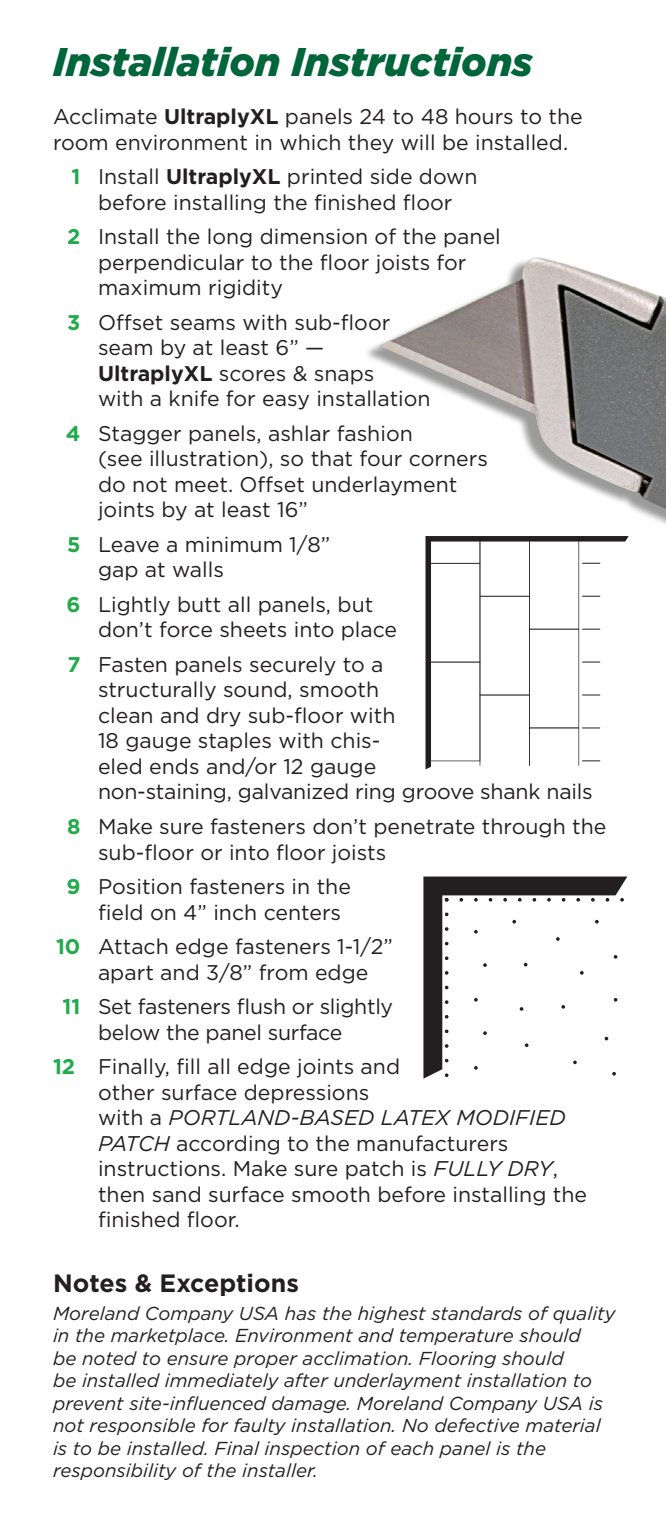
<style>
.page{position:relative;width:666px;height:1530px;background:#fff}
.page>*{position:absolute;margin:0;border:0;box-sizing:border-box;transform-origin:0 0}
.t1{font:italic 900 40px "Gotham";color:#00653a}
.t2{font:700 25px "Gotham";color:#231f20}
.t3{font:21.25px/25.5px "Gotham";color:#231f20}
.t4{font:italic 18.75px/22.5px "Gotham";color:#231f20}
.s1{font-weight:700}
.s2{font-weight:700;color:#22ab4a}
.s3{font-style:italic}
</style>
<div class="page">
<svg style="left:425px;top:560px;width:176px;height:209px"></svg>
<svg style="left:430px;top:560px;width:170px;height:205px"></svg>
<svg style="left:423px;top:876px;width:204px;height:202px"></svg>
<svg style="left:459px;top:897px;width:4px;height:4px"></svg>
<svg style="left:474px;top:897px;width:4px;height:4px"></svg>
<svg style="left:489px;top:897px;width:3px;height:4px"></svg>
<svg style="left:503px;top:897px;width:4px;height:4px"></svg>
<svg style="left:518px;top:897px;width:3px;height:4px"></svg>
<svg style="left:532px;top:897px;width:4px;height:4px"></svg>
<svg style="left:547px;top:897px;width:4px;height:4px"></svg>
<svg style="left:562px;top:897px;width:3px;height:4px"></svg>
<svg style="left:576px;top:897px;width:4px;height:4px"></svg>
<svg style="left:591px;top:897px;width:4px;height:4px"></svg>
<svg style="left:605px;top:897px;width:4px;height:4px"></svg>
<svg style="left:620px;top:897px;width:4px;height:4px"></svg>
<svg style="left:445px;top:897px;width:3px;height:4px"></svg>
<svg style="left:445px;top:912px;width:3px;height:4px"></svg>
<svg style="left:445px;top:941px;width:3px;height:4px"></svg>
<svg style="left:445px;top:956px;width:3px;height:4px"></svg>
<svg style="left:445px;top:970px;width:3px;height:4px"></svg>
<svg style="left:445px;top:985px;width:3px;height:4px"></svg>
<svg style="left:445px;top:1014px;width:3px;height:4px"></svg>
<svg style="left:445px;top:1029px;width:3px;height:4px"></svg>
<svg style="left:445px;top:1058px;width:3px;height:4px"></svg>
<svg style="left:474px;top:929px;width:4px;height:4px"></svg>
<svg style="left:512px;top:919px;width:4px;height:4px"></svg>
<svg style="left:483px;top:963px;width:4px;height:3px"></svg>
<svg style="left:556px;top:937px;width:4px;height:3px"></svg>
<svg style="left:595px;top:919px;width:4px;height:4px"></svg>
<svg style="left:524px;top:962px;width:3px;height:4px"></svg>
<svg style="left:614px;top:997px;width:3px;height:4px"></svg>
<svg style="left:580px;top:970px;width:3px;height:4px"></svg>
<svg style="left:614px;top:954px;width:3px;height:4px"></svg>
<svg style="left:612px;top:1071px;width:4px;height:4px"></svg>
<svg style="left:604px;top:1036px;width:4px;height:4px"></svg>
<svg style="left:520px;top:1006px;width:3px;height:4px"></svg>
<svg style="left:573px;top:1060px;width:4px;height:4px"></svg>
<svg style="left:561px;top:1004px;width:4px;height:4px"></svg>
<svg style="left:474px;top:997px;width:4px;height:4px"></svg>
<svg style="left:483px;top:1031px;width:4px;height:3px"></svg>
<svg style="left:474px;top:1065px;width:4px;height:4px"></svg>
<img style="left:367px;top:257px;width:299px;height:303px">
<h1 class="t1" style="left:53px;top:39px;width:481px">Installation Instructions</h1>
<p class="t3" style="left:53px;top:103px;width:531px">Acclimate <span class="s1">UltraplyXL</span> panels 24 to 48 hours to the room environment in which they will be installed.</p>
<p class="t3" style="left:72px;top:163px;width:408px;text-align:center"><span class="s2">1</span> Install <span class="s1">UltraplyXL</span> printed side down before installing the finished floor</p>
<p class="t3" style="left:98px;top:223px;width:404px;text-indent:-31px"><span class="s2">2</span> Install the long dimension of the panel perpendicular to the floor joists for maximum rigidity</p>
<p class="t3" style="left:98px;top:309px;width:334px;text-indent:-31px"><span class="s2">3</span> Offset seams with sub-floor seam by at least 6” —<br><span class="s1">UltraplyXL</span> scores &amp; snaps<br>with a knife for easy installation</p>
<p class="t3" style="left:98px;top:420px;width:391px;text-indent:-32px"><span class="s2">4</span> Stagger panels, ashlar fashion<br>(see illustration), so that four corners do not meet. Offset underlayment joints by at least 16”</p>
<p class="t3" style="left:98px;top:531px;width:234px;text-indent:-31px"><span class="s2">5</span> Leave a minimum 1/8” gap at walls</p>
<p class="t3" style="left:98px;top:591px;width:301px;text-indent:-32px"><span class="s2">6</span> Lightly butt all panels, but don’t force sheets into place</p>
<p class="t3" style="left:98px;top:651px;width:496px;text-indent:-31px"><span class="s2">7</span> Fasten panels securely to a<br>structurally sound, smooth<br>clean and dry sub-floor with<br>18 gauge staples with chis-<br>eled ends and/or 12 gauge<br>non-staining, galvanized ring groove shank nails</p>
<p class="t3" style="left:98px;top:813px;width:510px;text-indent:-31px"><span class="s2">8</span> Make sure fasteners don’t penetrate through the sub-floor or into floor joists</p>
<p class="t3" style="left:98px;top:873px;width:254px;text-indent:-32px"><span class="s2">9</span> Position fasteners in the field on 4” inch centers</p>
<p class="t3" style="left:98px;top:933px;width:297px;text-indent:-42px"><span class="s2">10</span> Attach edge fasteners 1-1/2” apart and 3/8” from edge</p>
<p class="t3" style="left:98px;top:993px;width:297px;text-indent:-35px"><span class="s2">11</span> Set fasteners flush or slightly below the panel surface</p>
<p class="t3" style="left:98px;top:1053px;width:490px;text-indent:-45px"><span class="s2">12</span> Finally, fill all edge joints and<br>other surface depressions<br>with a <span class="s3">PORTLAND-BASED LATEX MODIFIED PATCH</span> according to the manufacturers instructions. Make sure patch is <span class="s3">FULLY DRY</span>, then sand surface smooth before installing the finished floor.</p>
<p class="t2" style="left:53px;top:1265px;width:247px">Notes &amp; Exceptions</p>
<p class="t4" style="left:53px;top:1301px;width:564px">Moreland Company USA has the highest standards of quality in the marketplace. Environment and temperature should<br>be noted to ensure proper acclimation. Flooring should<br>be installed immediately after underlayment installation to prevent site-influenced damage. Moreland Company USA is not responsible for faulty installation. No defective material is to be installed. Final inspection of each panel is the responsibility of the installer.</p>
</div>
